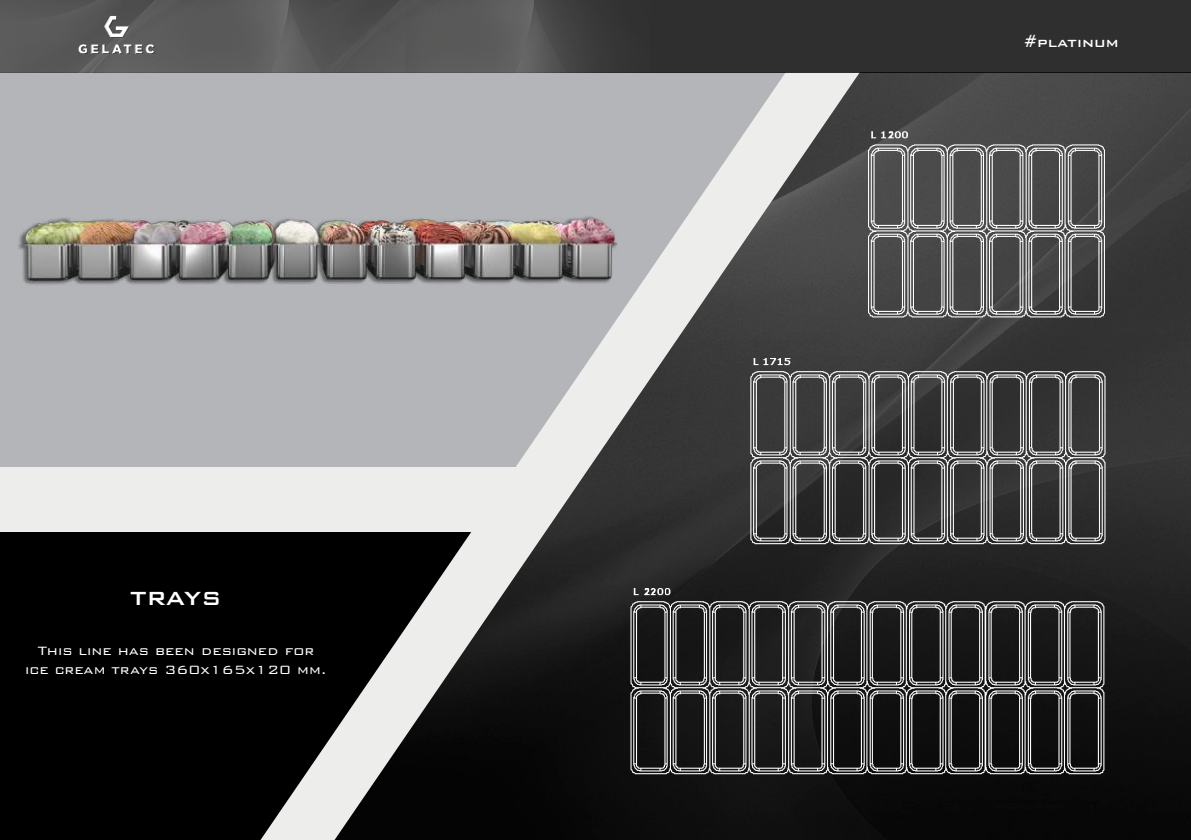
<style>
.page{position:relative;width:1191px;height:840px;background:#fff}
.page>*{position:absolute;margin:0;border:0;box-sizing:border-box;transform-origin:0 0}
.t1{font:500 25.4px "Bank Gothic BT";letter-spacing:-.02em;color:#fff}
.t2{font:500 17px "Bank Gothic BT";color:#fff}
.t3{font:300 16px/19.2px "Bank Gothic BT";color:#fff;text-align:center}
</style>
<div class="page">
<div style="left:0;top:72px;width:773px;height:396px;background:#b4b5b8"></div>
<img style="left:862px;top:72px;width:329px;height:767px">
<img style="left:862px;top:118px;width:249px;height:661px">
<div style="left:0;top:526px;width:329px;height:313px;background:#000"></div>
<svg style="left:260px;top:72px;width:602px;height:767px"></svg>
<img style="left:0;top:0;width:1191px;height:72px">
<div style="left:0;top:466px;width:526px;height:65px;background:#ededec"></div>
<div style="left:179px;top:148px;width:300px;height:129px;background:#b4b5b8"></div>
<img style="left:77px;top:14px;width:80px;height:43px">
<img style="left:18px;top:174px;width:620px;height:134px">
<h1 class="t1" style="left:130px;top:584px;width:93px">TRAYS</h1>
<p class="t3" style="left:25px;top:640px;width:303px">This line has been designed for ice cream trays 360x165x120 mm.</p>
<p class="t2" style="left:1024px;top:33px;width:96px">#platinum</p>
</div>
